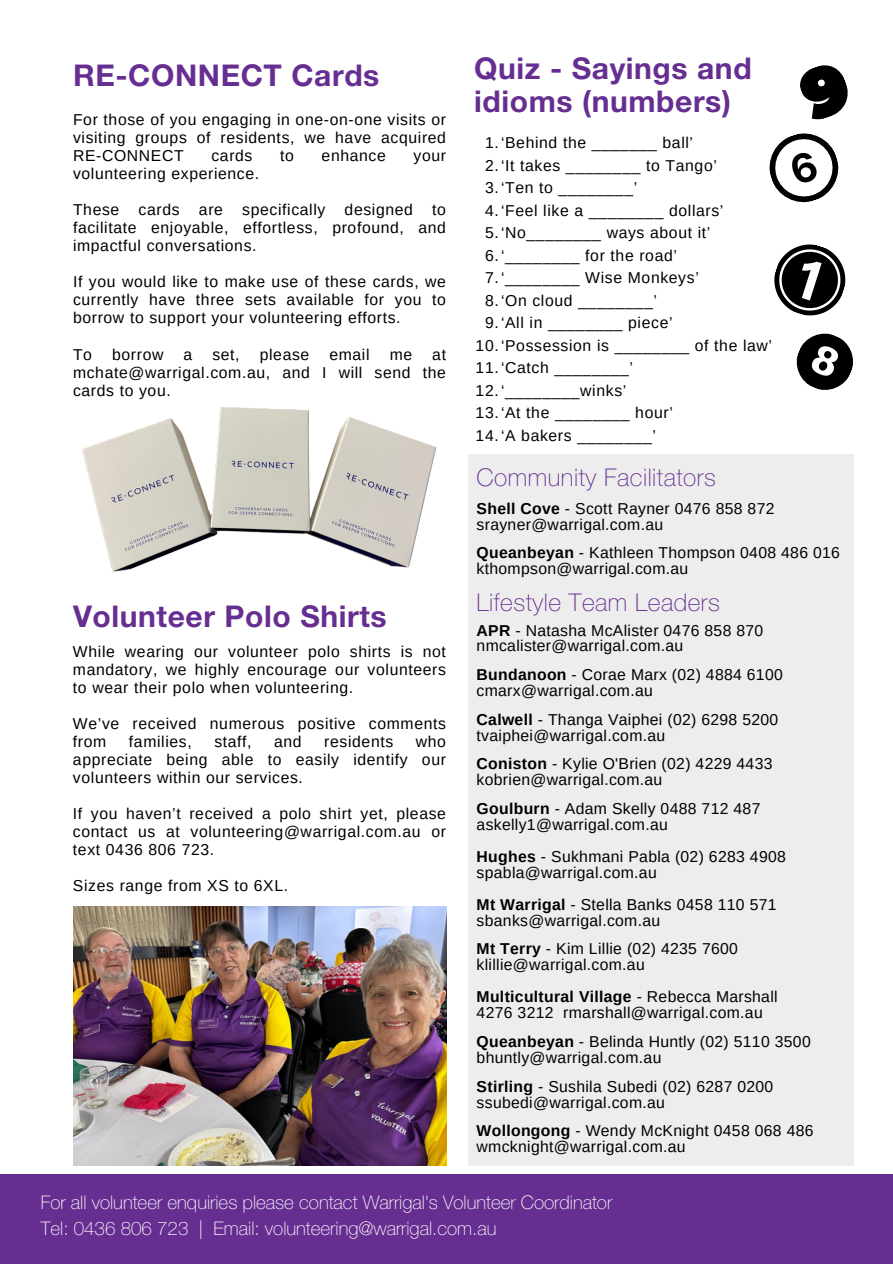
<style>
.page{position:relative;width:893px;height:1264px;background:#fff}
.page>*{position:absolute;margin:0;border:0;box-sizing:border-box;transform-origin:0 0}
.t1{font:700 30px/32.7px "Helvetica Neue LT Std";letter-spacing:.02em;color:#662e91}
.t2{font:100 24.45px "Helvetica Neue LT Std";letter-spacing:.02em;color:#662e91}
.t3{font:100 18.75px/25.8px "Helvetica Neue LT Std";color:#fff}
.t4{font:15.75px/18px "Arimo";letter-spacing:.04em;color:#000;text-align:justify}
.t5{font:15.75px "Arimo";letter-spacing:.02em;color:#000}
.t6{font:700 15.75px "Arimo";letter-spacing:.02em;color:#000}
.s1{font-weight:700}
.s2{font-weight:400}
</style>
<div class="page">
<div style="left:0;top:1174px;width:892px;height:89px;background:#662e91"></div>
<div style="left:468px;top:454px;width:385px;height:711px;background:#ededed"></div>
<img style="left:82px;top:407px;width:355px;height:165px">
<img style="left:73px;top:906px;width:374px;height:259px">
<svg style="left:769px;top:65px;width:79px;height:138px"></svg>
<svg style="left:774px;top:244px;width:79px;height:146px"></svg>
<h2 class="t1" style="left:73px;top:63px;width:308px">RE-CONNECT Cards</h2>
<p class="t4" style="left:73px;top:111px;width:374px">For those of you engaging in one-on-one visits or visiting groups of residents, we have acquired RE-CONNECT</p>
<p class="t4" style="left:211px;top:147px;width:43px">cards</p>
<p class="t4" style="left:280px;top:147px;width:15px">to</p>
<p class="t4" style="left:321px;top:147px;width:66px">enhance</p>
<p class="t4" style="left:413px;top:147px;width:34px">your</p>
<p class="t4" style="left:73px;top:165px;width:188px">volunteering experience.</p>
<p class="t4" style="left:73px;top:201px;width:374px">These cards are specifically designed to facilitate enjoyable, effortless, profound, and impactful conversations.</p>
<p class="t4" style="left:73px;top:273px;width:374px">If you would like to make use of these cards, we currently have three sets available for you to borrow to support your volunteering efforts.</p>
<p class="t4" style="left:73px;top:345px;width:21px">To</p>
<p class="t4" style="left:112px;top:345px;width:53px">borrow</p>
<p class="t4" style="left:183px;top:345px;width:10px">a</p>
<p class="t4" style="left:212px;top:345px;width:29px">set,</p>
<p class="t4" style="left:260px;top:345px;width:51px">please</p>
<p class="t4" style="left:329px;top:345px;width:42px">email</p>
<p class="t4" style="left:389px;top:345px;width:24px">me</p>
<p class="t4" style="left:73px;top:345px;width:374px;text-indent:359px">at mchate@warrigal.com.au, and I will send the cards to you.</p>
<p class="t1" style="left:73px;top:604px;width:315px">Volunteer Polo Shirts</p>
<p class="t4" style="left:73px;top:642px;width:374px">While wearing our volunteer polo shirts is not mandatory, we highly encourage our volunteers to wear their polo when volunteering.</p>
<p class="t4" style="left:73px;top:714px;width:374px">We’ve received numerous positive comments from</p>
<p class="t4" style="left:73px;top:732px;width:374px;text-indent:343px">who appreciate being able to easily identify our volunteers within our services.</p>
<p class="t4" style="left:73px;top:804px;width:374px">If you haven’t received a polo shirt yet, please contact us at volunteering@warrigal.com.au or text 0436 806 723.</p>
<p class="t4" style="left:73px;top:876px;width:217px">Sizes range from XS to 6XL.</p>
<p class="t4" style="left:129px;top:732px;width:64px">families,</p>
<p class="t4" style="left:214px;top:732px;width:39px">staff,</p>
<p class="t4" style="left:274px;top:732px;width:29px">and</p>
<p class="t4" style="left:324px;top:732px;width:70px">residents</p>
<p class="t1" style="left:474px;top:56px;width:279px">Quiz - Sayings and idioms (numbers)</p>
<p class="t4" style="left:485px;top:133px;width:209px">1.‘Behind the _______ ball’</p>
<p class="t4" style="left:485px;top:156px;width:233px">2.‘It takes ________ to Tango’</p>
<p class="t4" style="left:485px;top:178px;width:154px">3.‘Ten to ________’</p>
<p class="t4" style="left:485px;top:201px;width:240px">4.‘Feel like a ________ dollars’</p>
<p class="t4" style="left:485px;top:223px;width:227px">5.‘No________ ways about it’</p>
<p class="t4" style="left:485px;top:246px;width:193px">6.‘________ for the road’</p>
<p class="t4" style="left:485px;top:268px;width:215px">7.‘________ Wise Monkeys’</p>
<p class="t4" style="left:485px;top:291px;width:173px">8.‘On cloud ________’</p>
<p class="t4" style="left:485px;top:313px;width:189px">9.‘All in ________ piece’</p>
<p class="t4" style="left:475px;top:336px;width:298px">10.‘Possession is ________ of the law’</p>
<p class="t4" style="left:475px;top:358px;width:159px">11.‘Catch ________’</p>
<p class="t4" style="left:475px;top:381px;width:152px">12.‘________winks’</p>
<p class="t4" style="left:475px;top:403px;width:199px">13.‘At the ________ hour’</p>
<p class="t4" style="left:475px;top:426px;width:182px">14.‘A bakers ________’</p>
<p class="t2" style="left:476px;top:468px;width:241px">Community Facilitators</p>
<p class="t5" style="left:476px;top:499px;width:299px"><span class="s1">Shell Cove</span> - Scott Rayner 0476 858 872</p>
<p class="t5" style="left:476px;top:515px;width:188px">srayner@warrigal.com.au</p>
<p class="t5" style="left:476px;top:544px;width:365px"><span class="s1">Queanbeyan</span> - Kathleen Thompson 0408 486 016</p>
<h2 class="t5" style="left:476px;top:560px;width:213px">kthompson@warrigal.com.au</h2>
<p class="t2" style="left:476px;top:593px;width:245px">Lifestyle Team Leaders</p>
<p class="t5" style="left:476px;top:621px;width:288px"><span class="s1">APR</span> - Natasha McAlister 0476 858 870</p>
<p class="t5" style="left:476px;top:637px;width:208px">nmcalister@warrigal.com.au</p>
<p class="t5" style="left:476px;top:666px;width:308px"><span class="s1">Bundanoon</span> - Corae Marx (02) 4884 6100</p>
<p class="t5" style="left:476px;top:682px;width:178px">cmarx@warrigal.com.au</p>
<p class="t5" style="left:476px;top:710px;width:303px"><span class="s1">Calwell</span> - Thanga Vaiphei (02) 6298 5200</p>
<h1 class="t5" style="left:476px;top:726px;width:190px">tvaiphei@warrigal.com.au</h1>
<p class="t5" style="left:476px;top:755px;width:297px"><span class="s1">Coniston</span> - Kylie O'Brien (02) 4229 4433</p>
<p class="t5" style="left:476px;top:771px;width:187px">kobrien@warrigal.com.au</p>
<p class="t5" style="left:476px;top:799px;width:285px"><span class="s1">Goulburn</span> - Adam Skelly 0488 712 487</p>
<p class="t5" style="left:476px;top:815px;width:193px">askelly1@warrigal.com.au</p>
<p class="t5" style="left:476px;top:847px;width:311px"><span class="s1">Hughes</span> - Sukhmani Pabla (02) 6283 4908</p>
<h1 class="t5" style="left:476px;top:863px;width:182px">spabla@warrigal.com.au</h1>
<p class="t5" style="left:476px;top:895px;width:301px"><span class="s1">Mt Warrigal</span> - Stella Banks 0458 110 571</p>
<p class="t5" style="left:476px;top:911px;width:185px">sbanks@warrigal.com.au</p>
<p class="t5" style="left:476px;top:940px;width:263px"><span class="s1">Mt Terry</span> - Kim Lillie (02) 4235 7600</p>
<p class="t5" style="left:476px;top:956px;width:170px">klillie@warrigal.com.au</p>
<p class="t6" style="left:476px;top:988px;width:302px">Multicultural Village <span class="s2">- Rebecca Marshall</span></p>
<p class="t5" style="left:476px;top:1003px;width:287px">4276 3212 rmarshall@warrigal.com.au</p>
<p class="t5" style="left:476px;top:1032px;width:335px"><span class="s1">Queanbeyan</span> - Belinda Huntly (02) 5110 3500</p>
<p class="t5" style="left:476px;top:1048px;width:186px">bhuntly@warrigal.com.au</p>
<p class="t5" style="left:476px;top:1077px;width:298px"><span class="s1">Stirling</span> - Sushila Subedi (02) 6287 0200</p>
<p class="t5" style="left:476px;top:1093px;width:190px">ssubedi@warrigal.com.au</p>
<p class="t5" style="left:476px;top:1121px;width:338px"><span class="s1">Wollongong</span> - Wendy McKnight 0458 068 486</p>
<p class="t5" style="left:476px;top:1137px;width:210px">wmcknight@warrigal.com.au</p>
<p class="t3" style="left:41px;top:1192px;width:573px">For all volunteer enquiries please contact Warrigal's Volunteer Coordinator<br>Tel: 0436 806 723 | Email: volunteering@warrigal.com.au</p>
</div>
